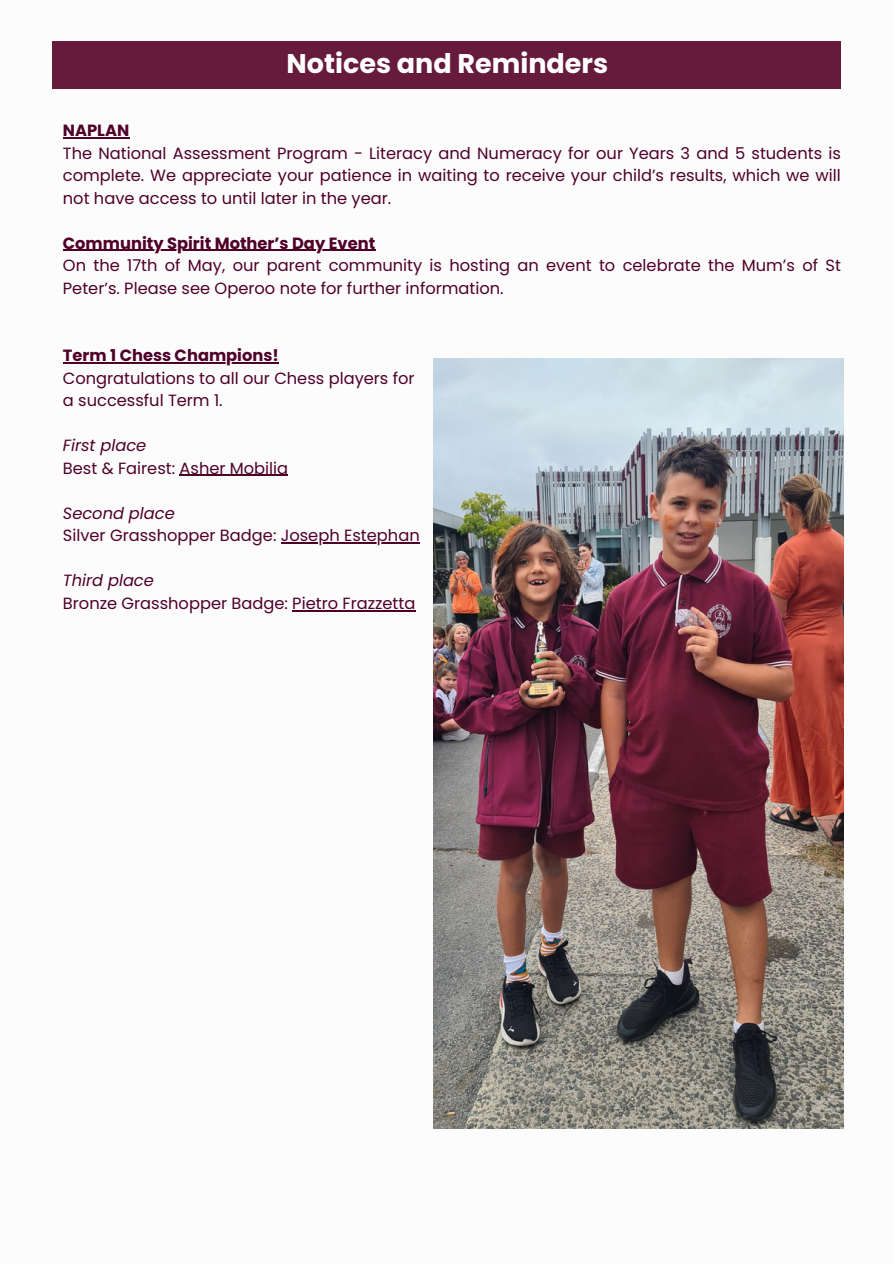
<style>
.page{position:relative;width:894px;height:1264px;background:#fff}
.page>*{position:absolute;margin:0;border:0;box-sizing:border-box;transform-origin:0 0}
.t1{font:700 27px "Poppins";color:#fff}
.t2{font:16.2px/22.5px "Poppins";color:#4e0029;text-align:justify}
.t3{font:700 16.2px "Poppins";color:#4e0029}
.t4{font:italic 16.2px "Poppins";color:#4e0029}
</style>
<div class="page">
<div style="left:53px;top:41px;width:787px;height:47px;background:#661b3d"></div>
<hr style="left:63px;top:137px;width:66px;height:1px;background:#4e0029">
<hr style="left:63px;top:250px;width:312px;height:1px;background:#4e0029">
<hr style="left:63px;top:362px;width:216px;height:1px;background:#4e0029">
<hr style="left:179px;top:475px;width:109px;height:1px;background:#4e0029">
<hr style="left:281px;top:542px;width:138px;height:1px;background:#4e0029">
<hr style="left:292px;top:610px;width:123px;height:1px;background:#4e0029">
<img style="left:433px;top:358px;width:410px;height:770px">
<p class="t1" style="left:286px;top:45px;width:323px">Notices and Reminders</p>
<h1 class="t3" style="left:63px;top:119px;width:68px">NAPLAN</h1>
<p class="t2" style="left:63px;top:142px;width:779px">The National Assessment Program - Literacy and Numeracy for our Years 3 and 5 students is complete. We appreciate your patience in waiting to receive your child’s results, which we will not have access to until later in the year.</p>
<p class="t3" style="left:63px;top:232px;width:314px">Community Spirit Mother’s Day Event</p>
<p class="t2" style="left:63px;top:254px;width:779px">On the 17th of May, our parent community is hosting an event to celebrate the Mum’s of St<br>Peter’s. Please see Operoo note for further information.</p>
<p class="t3" style="left:63px;top:344px;width:217px">Term 1 Chess Champions!</p>
<p class="t2" style="left:63px;top:367px;width:353px">Congratulations to all our Chess players for</p>
<p class="t2" style="left:63px;top:389px;width:161px">a successful Term 1.</p>
<p class="t4" style="left:63px;top:434px;width:85px">First place</p>
<p class="t2" style="left:63px;top:457px;width:227px">Best &amp; Fairest: Asher Mobilia</p>
<p class="t4" style="left:63px;top:502px;width:113px">Second place</p>
<p class="t2" style="left:63px;top:524px;width:358px">Silver Grasshopper Badge: Joseph Estephan</p>
<p class="t4" style="left:63px;top:569px;width:92px">Third place</p>
<p class="t2" style="left:63px;top:592px;width:354px">Bronze Grasshopper Badge: Pietro Frazzetta</p>
</div>
